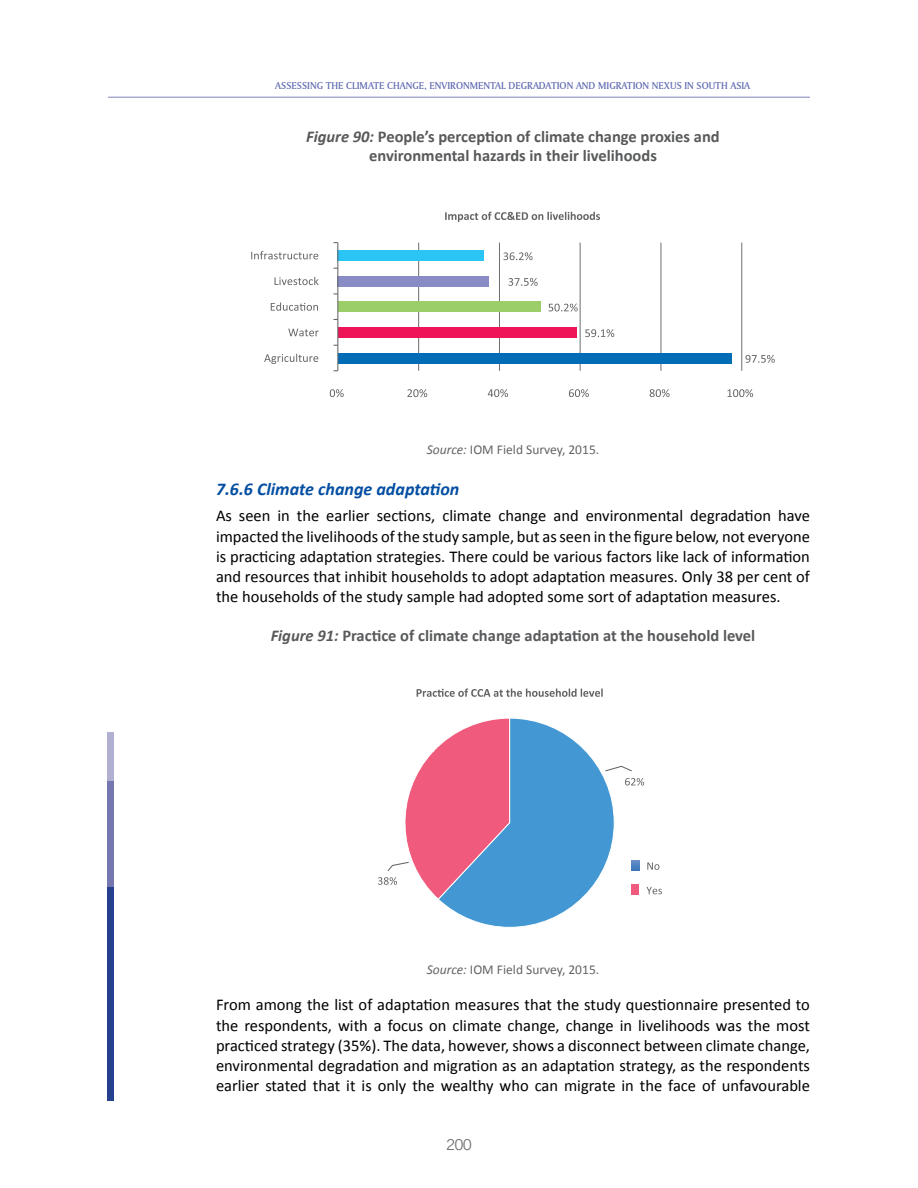
<style>
.page{position:relative;width:918px;height:1188px;background:#fff}
.page>*{position:absolute;margin:0;border:0;box-sizing:border-box;transform-origin:0 0}
.t1{font:italic 700 18px "Calibri";color:#034ea2}
.t2{font:16.5px/20.2px "Calibri";color:#000;text-align:justify}
.t3{font:700 16.5px/19.5px "Calibri";color:#58595b;text-align:center}
.t4{font:15px "Trade Gothic";color:#6d6e71}
.t5{font:13.5px "Calibri";color:#636466}
.t6{font:10.5px "Amerigo BT Medium A";color:#606ab1}
.s1{font-style:italic}
</style>
<div class="page">
<hr style="left:108px;top:97px;width:702px;height:1px;background:#8889ba">
<div style="left:108px;top:886px;width:6px;height:215px;background:#25408f"></div>
<div style="left:108px;top:777px;width:6px;height:110px;background:#7578b0"></div>
<div style="left:108px;top:732px;width:6px;height:49px;background:#b1b0d2"></div>
<svg style="left:417px;top:689px;width:186px;height:8px"></svg>
<svg style="left:378px;top:718px;width:284px;height:210px"></svg>
<hr style="left:741px;top:243px;width:1px;height:128px;background:#6d6e71">
<hr style="left:661px;top:243px;width:1px;height:128px;background:#6d6e71">
<hr style="left:580px;top:243px;width:1px;height:128px;background:#6d6e71">
<hr style="left:499px;top:243px;width:1px;height:128px;background:#6d6e71">
<hr style="left:418px;top:243px;width:1px;height:128px;background:#6d6e71">
<svg style="left:585px;top:329px;width:29px;height:8px"></svg>
<div style="left:338px;top:353px;width:394px;height:10px;background:#036cb6"></div>
<div style="left:338px;top:327px;width:239px;height:11px;background:#ed1557"></div>
<div style="left:338px;top:301px;width:202px;height:11px;background:#9bcd68"></div>
<div style="left:338px;top:276px;width:151px;height:11px;background:#888bc4"></div>
<div style="left:338px;top:250px;width:146px;height:11px;background:#2ac5f4"></div>
<svg style="left:746px;top:355px;width:29px;height:8px"></svg>
<svg style="left:548px;top:304px;width:30px;height:8px"></svg>
<svg style="left:508px;top:278px;width:30px;height:8px"></svg>
<svg style="left:503px;top:252px;width:30px;height:8px"></svg>
<svg style="left:330px;top:389px;width:14px;height:8px"></svg>
<svg style="left:407px;top:389px;width:20px;height:8px"></svg>
<svg style="left:488px;top:389px;width:20px;height:8px"></svg>
<svg style="left:569px;top:389px;width:20px;height:8px"></svg>
<svg style="left:650px;top:389px;width:20px;height:8px"></svg>
<svg style="left:728px;top:389px;width:25px;height:8px"></svg>
<svg style="left:264px;top:354px;width:54px;height:10px"></svg>
<svg style="left:288px;top:329px;width:31px;height:7px"></svg>
<svg style="left:271px;top:302px;width:47px;height:9px"></svg>
<svg style="left:275px;top:277px;width:44px;height:8px"></svg>
<svg style="left:251px;top:251px;width:67px;height:8px"></svg>
<svg style="left:445px;top:212px;width:155px;height:10px"></svg>
<hr style="left:337px;top:243px;width:1px;height:128px;background:#636466">
<p class="t6" style="left:275px;top:79px;width:477px">ASSESSING THE CLIMATE CHANGE, ENVIRONMENTAL DEGRADATION AND MIGRATION NEXUS IN SOUTH ASIA</p>
<p class="t3" style="left:306px;top:127px;width:415px"><span class="s1">Figure 90:</span> People’s perception of climate change proxies and environmental hazards in their livelihoods</p>
<p class="t5" style="left:427px;top:441px;width:174px"><span class="s1">Source:</span> IOM Field Survey, 2015.</p>
<p class="t1" style="left:216px;top:477px;width:245px">7.6.6 Climate change adaptation</p>
<p class="t2" style="left:216px;top:506px;width:596px">As seen in the earlier sections, climate change and environmental degradation have impacted the livelihoods of the study sample, but as seen in the figure below, not everyone is practicing adaptation strategies. There could be various factors like lack of information and resources that inhibit households to adopt adaptation measures. Only 38 per cent of the households of the study sample had adopted some sort of adaptation measures.</p>
<p class="t3" style="left:271px;top:626px;width:486px"><span class="s1">Figure 91:</span> Practice of climate change adaptation at the household level</p>
<p class="t5" style="left:427px;top:961px;width:174px"><span class="s1">Source:</span> IOM Field Survey, 2015.</p>
<p class="t2" style="left:216px;top:995px;width:596px">From among the list of adaptation measures that the study questionnaire presented to the respondents, with a focus on climate change, change in livelihoods was the most practiced strategy (35%). The data, however, shows a disconnect between climate change, environmental degradation and migration as an adaptation strategy, as the respondents earlier stated that it is only the wealthy who can migrate in the face of unfavourable</p>
<p class="t4" style="left:446px;top:1136px;width:27px">200</p>
</div>
